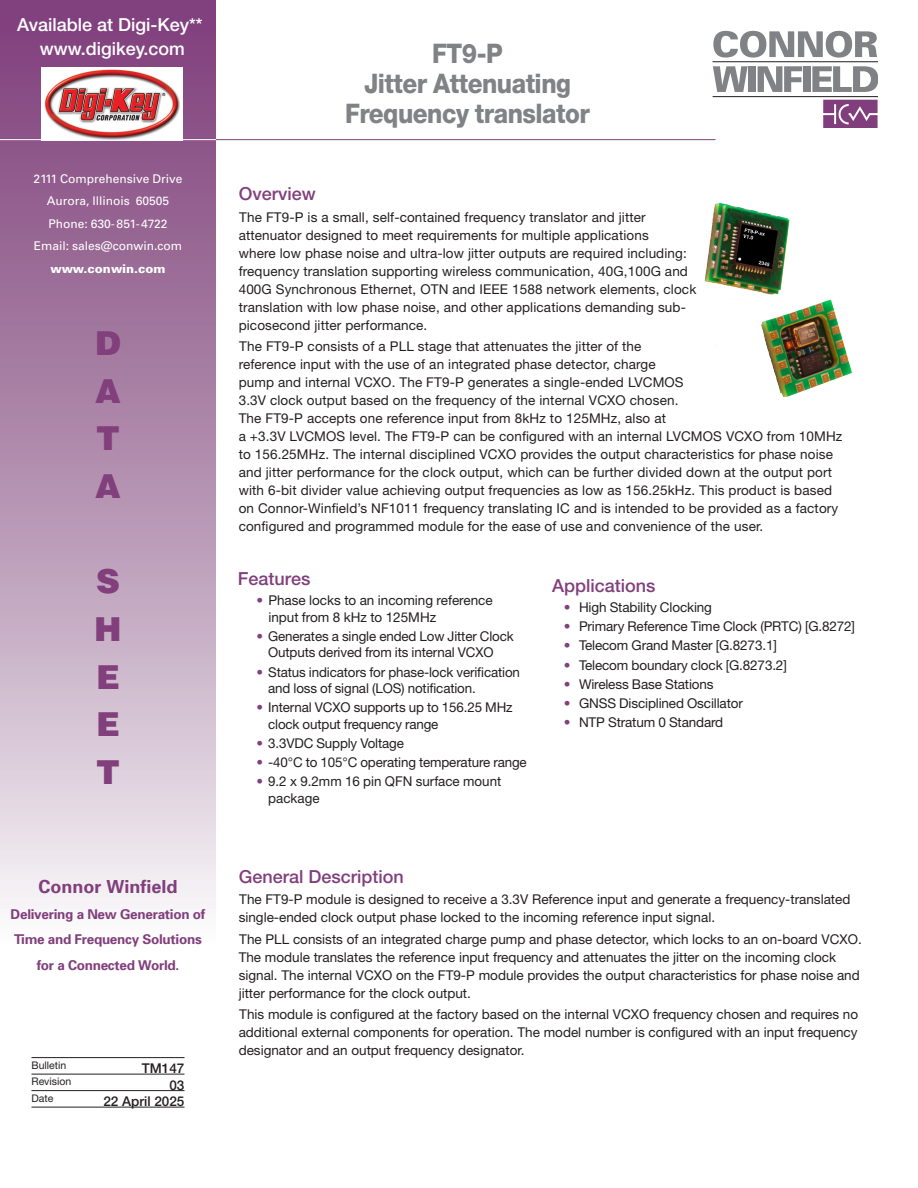
<style>
.page{position:relative;width:918px;height:1188px;background:#fff}
.page>*{position:absolute;margin:0;border:0;box-sizing:border-box;transform-origin:0 0}
.Subhead_1{font:900 33px "Helvetica";color:#813f7c}
.Product_Group{font:800 27px/30px "Helvetica Neue";letter-spacing:-.02em;color:#808285;text-align:center;scale:.9 1}
.Subhead_1-2{font:500 18px "Helvetica Neue";color:#813f7c}
.Subhead_1-3{font:500 18px/24px "Helvetica Neue";color:#fff;text-align:center}
.Side_Bar_Text-8_12{font:700 18px "Univers";color:#813f7c}
.Body_text_9_12{font:13.5px/18px "Helvetica Neue";letter-spacing:.01em;color:#231f20}
.Bullet_9_11{font:13.5px/16.5px "Helvetica Neue";letter-spacing:-.01em;color:#231f20}
.Side_Bar_Text-8_12-2{font:700 13.5px/25.5px "Univers";letter-spacing:-.02em;color:#813f7c}
.ID_2{font:500 13.5px "Helvetica Neue";color:#231f20}
.t1{font:12px "Univers";color:#fff}
.t2{font:900 12px "Univers";color:#fff}
.ID_1{font:10.5px "Helvetica Neue";color:#231f20}
.s1{color:#81407e}
</style>
<div class="page">
<svg style="left:713px;top:31px;width:164px;height:27px"></svg>
<svg style="left:713px;top:66px;width:35px;height:26px"></svg>
<div style="left:749px;top:66px;width:7px;height:26px;background:#808285"></div>
<svg style="left:758px;top:66px;width:44px;height:26px"></svg>
<div style="left:804px;top:66px;width:7px;height:26px;background:#808285"></div>
<svg style="left:812px;top:66px;width:66px;height:26px"></svg>
<hr style="left:713px;top:30px;width:165px;height:1px;background:#231f20">
<hr style="left:713px;top:61px;width:165px;height:1px;background:#231f20">
<hr style="left:713px;top:96px;width:165px;height:1px;background:#231f20">
<svg style="left:823px;top:100px;width:55px;height:28px;background:#935a8f"></svg>
<img style="left:0;top:0;width:216px;height:1108px">
<hr style="left:0;top:139px;width:216px;height:1px;background:#fff">
<hr style="left:216px;top:139px;width:500px;height:1px;background:#81407e">
<hr style="left:32px;top:1057px;width:152px;height:1px;background:#231f20">
<hr style="left:32px;top:1074px;width:152px;height:1px;background:#231f20">
<hr style="left:32px;top:1090px;width:152px;height:1px;background:#231f20">
<hr style="left:32px;top:1107px;width:152px;height:1px;background:#231f20">
<img style="left:704px;top:202px;width:149px;height:195px">
<img style="left:41px;top:68px;width:141px;height:72px">
<p class="Subhead_1-3" style="left:17px;top:13px;width:187px">Available at Digi-Key** www.digikey.com</p>
<p class="t1" style="left:33px;top:172px;width:151px">2111 Comprehensive Drive</p>
<p class="t1" style="left:47px;top:194px;width:124px">Aurora, Illinois 60505</p>
<p class="t1" style="left:49px;top:217px;width:120px">Phone: 630-851-4722</p>
<p class="t1" style="left:34px;top:239px;width:150px">Email: sales@conwin.com</p>
<p class="t2" style="left:50px;top:261px;width:117px">www.conwin.com</p>
<p class="t1" style="left:63px;top:178px;width:151px">2111 Comprehensive Drive</p>
<p class="t1" style="left:78px;top:223px;width:120px">Phone: 630-851-4722</p>
<p class="t1" style="left:85px;top:245px;width:107px">Fax: 630- 851- 5040</p>
<p class="t2" style="left:80px;top:267px;width:117px">www.conwin.com</p>
<p class="Subhead_1" style="left:95px;top:322px;width:27px">D</p>
<p class="Subhead_1" style="left:95px;top:369px;width:27px">A</p>
<p class="Subhead_1" style="left:96px;top:417px;width:25px">T</p>
<p class="Subhead_1" style="left:95px;top:465px;width:27px">A</p>
<p class="Subhead_1" style="left:96px;top:560px;width:25px">S</p>
<p class="Subhead_1" style="left:94px;top:607px;width:29px">H</p>
<p class="Subhead_1" style="left:96px;top:655px;width:25px">E</p>
<p class="Subhead_1" style="left:96px;top:703px;width:25px">E</p>
<p class="Subhead_1" style="left:96px;top:750px;width:25px">T</p>
<p class="Side_Bar_Text-8_12" style="left:38px;top:876px;width:141px">Connor Winfield</p>
<p class="Side_Bar_Text-8_12-2" style="left:11px;top:901px;width:196px">Delivering a New Generation of<br>Time and Frequency Solutions</p>
<p class="Side_Bar_Text-8_12-2" style="left:37px;top:952px;width:144px">for a Connected World.</p>
<p class="ID_1" style="left:32px;top:1059px;width:36px">Bulletin</p>
<p class="ID_2" style="left:142px;top:1060px;width:44px">TM147</p>
<p class="ID_1" style="left:32px;top:1075px;width:41px">Revision</p>
<p class="ID_2" style="left:169px;top:1077px;width:17px">03</p>
<p class="ID_1" style="left:32px;top:1092px;width:23px">Date</p>
<p class="ID_2" style="left:103px;top:1093px;width:83px">22 April 2025</p>
<p class="Product_Group" style="left:345px;top:38px;width:273px">FT9-P<br>Jitter Attenuating<br>Frequency translator</p>
<p class="Subhead_1-2" style="left:239px;top:183px;width:79px">Overview</p>
<p class="Body_text_9_12" style="left:239px;top:208px;width:459px">The FT9-P is a small, self-contained frequency translator and jitter attenuator designed to meet requirements for multiple applications<br>where low phase noise and ultra-low jitter outputs are required including: frequency translation supporting wireless communication, 40G,100G and 400G Synchronous Ethernet, OTN and IEEE 1588 network elements, clock translation with low phase noise, and other applications demanding sub&shy;picosecond jitter performance.</p>
<p class="Body_text_9_12" style="left:239px;top:337px;width:605px">The FT9-P consists of a PLL stage that attenuates the jitter of the<br>reference input with the use of an integrated phase detector, charge<br>pump and internal VCXO. The FT9-P generates a single-ended LVCMOS<br>3.3V clock output based on the frequency of the internal VCXO chosen.<br>The FT9-P accepts one reference input from 8kHz to 125MHz, also at<br>a +3.3V LVCMOS level. The FT9-P can be configured with an internal LVCMOS VCXO from 10MHz to 156.25MHz. The internal disciplined VCXO provides the output characteristics for phase noise and jitter performance for the clock output, which can be further divided down at the output port with 6-bit divider value achieving output frequencies as low as 156.25kHz. This product is based on Connor-Winfield’s NF1011 frequency translating IC and is intended to be provided as a factory configured and programmed module for the ease of use and convenience of the user.</p>
<p class="Subhead_1-2" style="left:238px;top:568px;width:74px">Features</p>
<p class="Bullet_9_11" style="left:268px;top:592px;width:226px;text-indent:-12px"><span class="s1">•</span> Phase locks to an incoming reference input from 8 kHz to 125MHz</p>
<p class="Bullet_9_11" style="left:268px;top:628px;width:247px;text-indent:-12px"><span class="s1">•</span> Generates a single ended Low Jitter Clock<br>Outputs derived from its internal VCXO</p>
<p class="Bullet_9_11" style="left:268px;top:663px;width:253px;text-indent:-12px"><span class="s1">•</span> Status indicators for phase-lock verification and loss of signal (LOS) notification.</p>
<p class="Bullet_9_11" style="left:268px;top:699px;width:246px;text-indent:-12px"><span class="s1">•</span> Internal VCXO supports up to 156.25 MHz clock output frequency range</p>
<p class="Bullet_9_11" style="left:257px;top:735px;width:149px"><span class="s1">•</span> 3.3VDC Supply Voltage</p>
<p class="Bullet_9_11" style="left:257px;top:754px;width:272px"><span class="s1">•</span> -40°C to 105°C operating temperature range</p>
<p class="Bullet_9_11" style="left:268px;top:773px;width:234px;text-indent:-12px"><span class="s1">•</span> 9.2 x 9.2mm 16 pin QFN surface mount package</p>
<p class="Subhead_1-2" style="left:552px;top:575px;width:105px">Applications</p>
<p class="Bullet_9_11" style="left:564px;top:599px;width:150px"><span class="s1">•</span> High Stability Clocking</p>
<p class="Bullet_9_11" style="left:564px;top:618px;width:293px"><span class="s1">•</span> Primary Reference Time Clock (PRTC) [G.8272]</p>
<p class="Bullet_9_11" style="left:564px;top:637px;width:215px"><span class="s1">•</span> Telecom Grand Master [G.8273.1]</p>
<p class="Bullet_9_11" style="left:564px;top:656px;width:225px"><span class="s1">•</span> Telecom boundary clock [G.8273.2]</p>
<p class="Bullet_9_11" style="left:564px;top:676px;width:151px"><span class="s1">•</span> Wireless Base Stations</p>
<p class="Bullet_9_11" style="left:564px;top:695px;width:181px"><span class="s1">•</span> GNSS Disciplined Oscillator</p>
<p class="Bullet_9_11" style="left:564px;top:714px;width:161px"><span class="s1">•</span> NTP Stratum 0 Standard</p>
<p class="Subhead_1-2" style="left:239px;top:865px;width:167px">General Description</p>
<p class="Body_text_9_12" style="left:239px;top:890px;width:613px">The FT9-P module is designed to receive a 3.3V Reference input and generate a frequency-translated single-ended clock output phase locked to the incoming reference input signal.</p>
<p class="Body_text_9_12" style="left:239px;top:930px;width:625px">The PLL consists of an integrated charge pump and phase detector, which locks to an on-board VCXO.<br>The module translates the reference input frequency and attenuates the jitter on the incoming clock signal. The internal VCXO on the FT9-P module provides the output characteristics for phase noise and jitter performance for the clock output.</p>
<p class="Body_text_9_12" style="left:239px;top:1005px;width:621px;text-align:justify">This module is configured at the factory based on the internal VCXO frequency chosen and requires no additional external components for operation. The model number is configured with an input frequency designator and an output frequency designator.</p>
</div>
